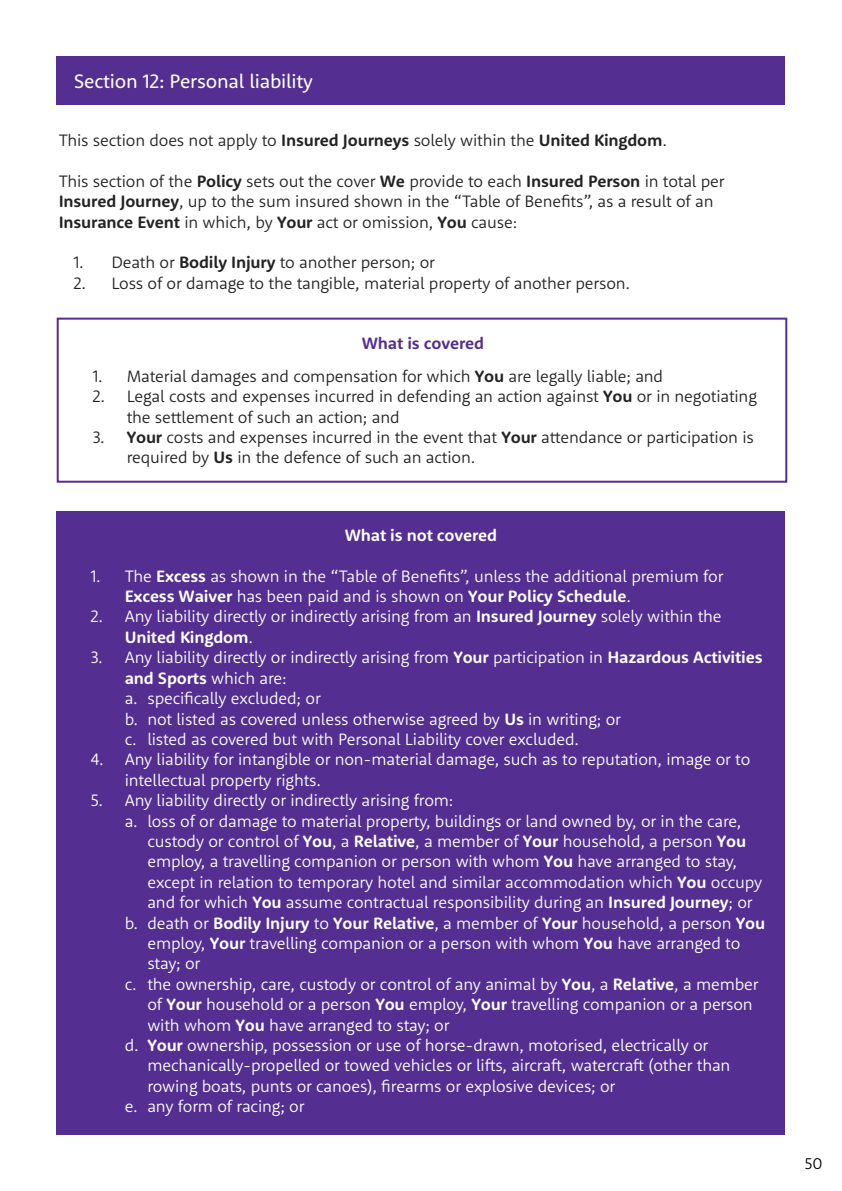
<style>
.page{position:relative;width:842px;height:1191px;background:#fff}
.page>*{position:absolute;margin:0;border:0;box-sizing:border-box;transform-origin:0 0}
.t1{font:20px "Holiday Extras Sans";letter-spacing:-.01em;color:#fff}
.t2{font:300 17px/20.4px "Holiday Extras Sans";letter-spacing:-.01em;color:#fff}
.t3{font:300 17px/20.4px "Holiday Extras Sans";letter-spacing:-.01em;color:#232323}
.t4{font:700 17px "Holiday Extras Sans";letter-spacing:-.01em;color:#fff}
.t5{font:700 17px "Holiday Extras Sans";letter-spacing:-.01em;color:#542e91}
.t6{font:300 16px "Holiday Extras Sans";color:#000}
.s1{font-weight:700}
</style>
<div class="page">
<div style="left:57px;top:57px;width:728px;height:48px;background:#542e91"></div>
<div style="left:57px;top:318px;width:730px;height:165px;border:2px solid #542e91"></div>
<div style="left:57px;top:511px;width:728px;height:623px;background:#542e91"></div>
<p class="t1" style="left:74px;top:68px;width:241px">Section 12: Personal liability</p>
<p class="t3" style="left:59px;top:129px;width:610px">This section does not apply to <span class="s1">Insured Journeys</span> solely within the <span class="s1">United Kingdom</span>.</p>
<p class="t3" style="left:59px;top:170px;width:667px">This section of the <span class="s1">Policy</span> sets out the cover <span class="s1">We</span> provide to each <span class="s1">Insured Person</span> in total per<br><span class="s1">Insured Journey</span>, up to the sum insured shown in the “Table of Benefits”, as a result of an<br><span class="s1">Insurance Event</span> in which, by <span class="s1">Your</span> act or omission, <span class="s1">You</span> cause:</p>
<p class="t3" style="left:74px;top:252px;width:363px">1. Death or <span class="s1">Bodily Injury</span> to another person; or</p>
<p class="t3" style="left:74px;top:272px;width:558px">2. Loss of or damage to the tangible, material property of another person.</p>
<p class="t5" style="left:362px;top:332px;width:124px">What is covered</p>
<p class="t3" style="left:93px;top:365px;width:572px">1. Material damages and compensation for which <span class="s1">You</span> are legally liable; and</p>
<p class="t3" style="left:127px;top:386px;width:632px;text-indent:-34px">2. Legal costs and expenses incurred in defending an action against <span class="s1">You</span> or in negotiating the settlement of such an action; and</p>
<p class="t3" style="left:127px;top:426px;width:629px;text-indent:-34px">3. <span class="s1">Your</span> costs and expenses incurred in the event that <span class="s1">Your</span> attendance or participation is required by <span class="s1">Us</span> in the defence of such an action.</p>
<p class="t4" style="left:345px;top:524px;width:154px">What is not covered</p>
<p class="t2" style="left:125px;top:565px;width:600px;text-indent:-34px">1. The <span class="s1">Excess</span> as shown in the “Table of Benefits”, unless the additional premium for<br><span class="s1">Excess Waiver</span> has been paid and is shown on <span class="s1">Your Policy Schedule</span>.</p>
<p class="t2" style="left:125px;top:606px;width:598px;text-indent:-34px">2. Any liability directly or indirectly arising from an <span class="s1">Insured Journey</span> solely within the<br><span class="s1">United Kingdom</span>.</p>
<p class="t2" style="left:125px;top:646px;width:639px;text-indent:-34px">3. Any liability directly or indirectly arising from <span class="s1">Your</span> participation in <span class="s1">Hazardous Activities and Sports</span> which are:<br>a. specifically excluded; or<br>b. not listed as covered unless otherwise agreed by <span class="s1">Us</span> in writing; or<br>c. listed as covered but with Personal Liability cover excluded.</p>
<p class="t2" style="left:125px;top:748px;width:627px;text-indent:-34px">4. Any liability for intangible or non-material damage, such as to reputation, image or to intellectual property rights.</p>
<p class="t2" style="left:91px;top:789px;width:364px">5. Any liability directly or indirectly arising from:</p>
<p class="t2" style="left:125px;top:810px;width:618px">a. loss of or damage to material property, buildings or land owned by, or in the care,</p>
<p class="t2" style="left:147px;top:830px;width:600px">custody or control of <span class="s1">You</span>, a <span class="s1">Relative</span>, a member of <span class="s1">Your</span> household, a person <span class="s1">You</span></p>
<p class="t2" style="left:147px;top:850px;width:591px">employ, a travelling companion or person with whom <span class="s1">You</span> have arranged to stay,</p>
<p class="t2" style="left:147px;top:871px;width:616px">except in relation to temporary hotel and similar accommodation which <span class="s1">You</span> occupy</p>
<p class="t2" style="left:147px;top:891px;width:607px">and for which <span class="s1">You</span> assume contractual responsibility during an <span class="s1">Insured Journey</span>; or</p>
<p class="t2" style="left:125px;top:912px;width:642px">b. death or <span class="s1">Bodily Injury</span> to <span class="s1">Your Relative</span>, a member of <span class="s1">Your</span> household, a person <span class="s1">You</span></p>
<p class="t2" style="left:147px;top:932px;width:594px">employ, <span class="s1">Your</span> travelling companion or a person with whom <span class="s1">You</span> have arranged to</p>
<p class="t2" style="left:147px;top:952px;width:54px">stay; or</p>
<p class="t2" style="left:125px;top:973px;width:635px">c. the ownership, care, custody or control of any animal by <span class="s1">You</span>, a <span class="s1">Relative</span>, a member</p>
<p class="t2" style="left:147px;top:993px;width:607px">of <span class="s1">Your</span> household or a person <span class="s1">You</span> employ, <span class="s1">Your</span> travelling companion or a person</p>
<p class="t2" style="left:147px;top:1014px;width:304px">with whom <span class="s1">You</span> have arranged to stay; or</p>
<p class="t2" style="left:125px;top:1034px;width:585px">d. <span class="s1">Your</span> ownership, possession or use of horse-drawn, motorised, electrically or</p>
<p class="t2" style="left:147px;top:1054px;width:585px">mechanically-propelled or towed vehicles or lifts, aircraft, watercraft (other than</p>
<p class="t2" style="left:147px;top:1075px;width:469px">rowing boats, punts or canoes), firearms or explosive devices; or</p>
<p class="t2" style="left:125px;top:1095px;width:181px">e. any form of racing; or</p>
<p class="t6" style="left:805px;top:1152px;width:19px">50</p>
</div>
